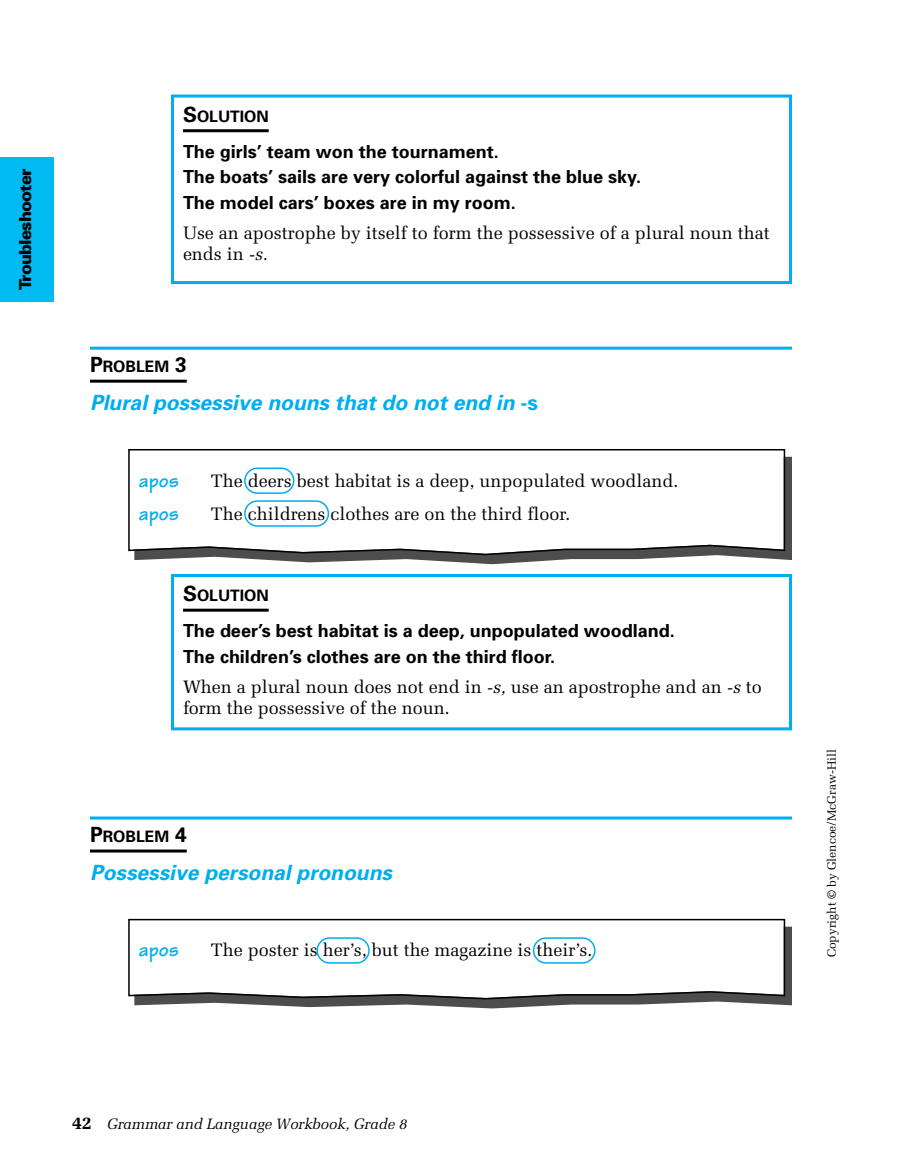
<style>
.page{position:relative;width:918px;height:1175px;background:#fff}
.page>*{position:absolute;margin:0;border:0;box-sizing:border-box;transform-origin:0 0}
.t1{font:italic 700 21px "Univers";color:#00aeef}
.t2{font:700 19.5px "Tekton";color:#00aeef}
.t3{font:18px/21px "Melior";color:#000}
.t4{font:700 18px/25.5px "Univers";color:#000}
.t5{font:900 16.5px "Univers";letter-spacing:-.05em;color:#000}
.t6{font:700 15.75px "Univers";color:#000}
.t7{font:italic 15px "Melior";letter-spacing:-.005em;color:#000}
.t8{font:12px "Melior";color:#000}
.s1{font-size:21px}
.s2{font-style:italic}
.s3{font-style:normal}
.s4{font-weight:700;font-style:normal;font-size:18px}
</style>
<div class="page">
<div style="left:0;top:158px;width:54px;height:144px;background:#00baf1"></div>
<svg style="left:134px;top:457px;width:658px;height:104px;fill:#4d4d4d"></svg>
<svg style="left:90px;top:346px;width:702px;height:4px;background:#3fc2f2"></svg>
<hr style="left:90px;top:380px;width:97px;height:2px;background:#000">
<svg style="left:128px;top:449px;width:658px;height:107px"></svg>
<hr style="left:183px;top:608px;width:86px;height:3px;background:#000">
<div style="left:171px;top:574px;width:621px;height:156px;border:3px solid #00aeef"></div>
<svg style="left:134px;top:926px;width:658px;height:82px;fill:#4d4d4d"></svg>
<hr style="left:90px;top:816px;width:702px;height:3px;background:#00aeef">
<hr style="left:90px;top:849px;width:97px;height:3px;background:#000">
<svg style="left:128px;top:918px;width:658px;height:82px"></svg>
<hr style="left:183px;top:129px;width:86px;height:3px;background:#000">
<div style="left:171px;top:94px;width:621px;height:190px;border:3px solid #00aeef"></div>
<svg style="left:243px;top:467px;width:353px;height:497px"></svg>
<p class="t5" style="left:19px;top:290px;width:123px;rotate:-90deg">Troubleshooter</p>
<p class="t6" style="left:183px;top:110px;width:87px"><span class="s1">S</span>OLUTION</p>
<p class="t4" style="left:183px;top:140px;width:460px">The girls’ team won the tournament.<br>The boats’ sails are very colorful against the blue sky.<br>The model cars’ boxes are in my room.</p>
<p class="t3" style="left:183px;top:224px;width:588px">Use an apostrophe by itself to form the possessive of a plural noun that ends in <span class="s2">-s.</span></p>
<p class="t6" style="left:90px;top:361px;width:98px"><span class="s1">P</span>ROBLEM <span class="s1">3</span></p>
<p class="t1" style="left:90px;top:394px;width:449px">Plural possessive nouns that do not end in <span class="s3">-s</span></p>
<p class="t2" style="left:139px;top:473px;width:42px">apos</p>
<p class="t3" style="left:211px;top:471px;width:469px">The deers best habitat is a deep, unpopulated woodland.</p>
<p class="t2" style="left:139px;top:506px;width:42px">apos</p>
<p class="t3" style="left:211px;top:504px;width:361px">The childrens clothes are on the third floor.</p>
<p class="t6" style="left:183px;top:590px;width:87px"><span class="s1">S</span>OLUTION</p>
<p class="t4" style="left:183px;top:619px;width:493px">The deer’s best habitat is a deep, unpopulated woodland.<br>The children’s clothes are on the third floor.</p>
<p class="t3" style="left:183px;top:677px;width:580px">When a plural noun does not end in <span class="s2">-s,</span> use an apostrophe and an <span class="s2">-s</span> to form the possessive of the noun.</p>
<p class="t6" style="left:90px;top:830px;width:98px"><span class="s1">P</span>ROBLEM <span class="s1">4</span></p>
<p class="t1" style="left:90px;top:864px;width:304px">Possessive personal pronouns</p>
<p class="t2" style="left:139px;top:943px;width:42px">apos</p>
<p class="t3" style="left:211px;top:941px;width:383px">The poster is her’s, but the magazine is their’s.</p>
<p class="t8" style="left:827px;top:957px;width:210px;rotate:-90deg">Copyright © by Glencoe/McGraw-Hill</p>
<p class="t7" style="left:72px;top:1118px;width:337px"><span class="s4">42</span> Grammar and Language Workbook, Grade 8</p>
</div>
